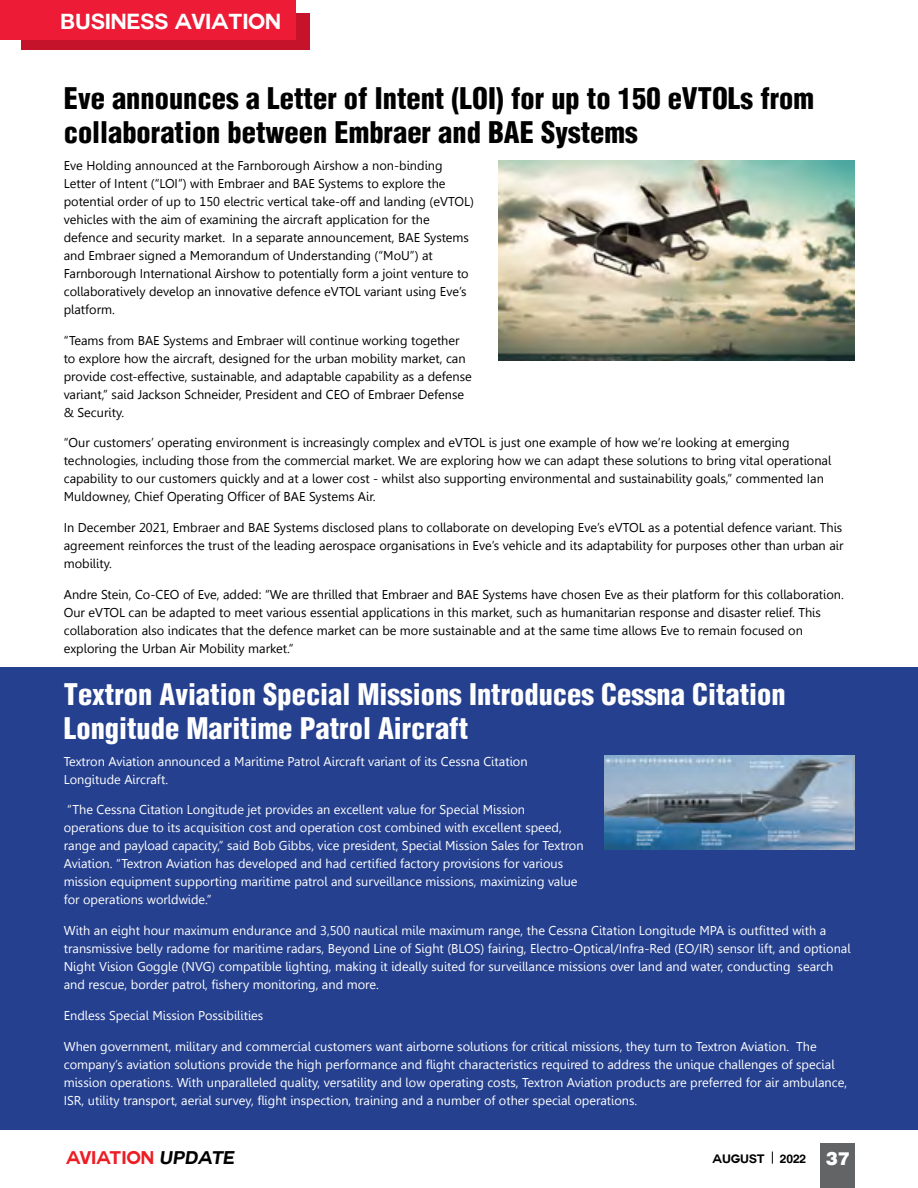
<style>
.page{position:relative;width:918px;height:1188px;background:#fff}
.page>*{position:absolute;margin:0;border:0;box-sizing:border-box;transform-origin:0 0}
.t1{font:900 condensed 28.5px/34.2px "Context Black Condensed S Si";color:#000}
.t2{font:900 condensed 28.5px/34.2px "Context Black Condensed S Si";color:#fff}
.t3{font:700 21.3px "Couture";color:#fff}
.t4{font:700 18px "Couture";color:#ed1d24}
.t5{font:12.75px/18px "Gisha";color:#000}
.t6{font:12.75px/18px "Gisha";color:#fff}
.t7{font:700 12px "Couture";color:#000}
.s1{font-style:italic;color:#000}
.s2{font-family:"Context Black S Si";font-weight:900;font-size:18px;color:#fff}
</style>
<div class="page">
<div style="left:0;top:667px;width:918px;height:463px;background:#25408f"></div>
<div style="left:22px;top:14px;width:288px;height:36px;background:#c4132a"></div>
<div style="left:0;top:0;width:296px;height:39px;background:#ed1b35"></div>
<img style="left:498px;top:160px;width:356px;height:200px">
<img style="left:605px;top:755px;width:249px;height:94px">
<div style="left:820px;top:1144px;width:35px;height:44px;background:#636466"></div>
<svg style="left:772px;top:1152px;width:1px;height:12px"></svg>
<h2 class="t3" style="left:60px;top:11px;width:222px">BUSINESS AVIATION</h2>
<h1 class="t1" style="left:64px;top:81px;width:752px">Eve announces a Letter of Intent (LOI) for up to 150 eVTOLs from collaboration between Embraer and BAE Systems</h1>
<p class="t5" style="left:64px;top:156px;width:412px">Eve Holding announced at the Farnborough Airshow a non-binding Letter of Intent (“LOI”) with Embraer and BAE Systems to explore the potential order of up to 150 electric vertical take-off and landing (eVTOL) vehicles with the aim of examining the aircraft application for the defence and security market. In a separate announcement, BAE Systems and Embraer signed a Memorandum of Understanding (“MoU”) at Farnborough International Airshow to potentially form a joint venture to collaboratively develop an innovative defence eVTOL variant using Eve’s platform.</p>
<p class="t5" style="left:64px;top:331px;width:410px">“Teams from BAE Systems and Embraer will continue working together to explore how the aircraft, designed for the urban mobility market, can provide cost-effective, sustainable, and adaptable capability as a defense variant,” said Jackson Schneider, President and CEO of Embraer Defense &amp; Security.</p>
<p class="t5" style="left:64px;top:434px;width:769px">“Our customers’ operating environment is increasingly complex and eVTOL is just one example of how we’re looking at emerging technologies, including those from the commercial market. We are exploring how we can adapt these solutions to bring vital operational capability to our customers quickly and at a lower cost - whilst also supporting environmental and sustainability goals,” commented Ian Muldowney, Chief Operating Officer of BAE Systems Air.</p>
<p class="t5" style="left:64px;top:519px;width:781px;text-align:justify">In December 2021, Embraer and BAE Systems disclosed plans to collaborate on developing Eve’s eVTOL as a potential defence variant. This agreement reinforces the trust of the leading aerospace organisations in Eve’s vehicle and its adaptability for purposes other than urban air mobility.</p>
<p class="t5" style="left:64px;top:585px;width:782px">Andre Stein, Co-CEO of Eve, added: “We are thrilled that Embraer and BAE Systems have chosen Eve as their platform for this collaboration.<br>Our eVTOL can be adapted to meet various essential applications in this market, such as humanitarian response and disaster relief. This collaboration also indicates that the defence market can be more sustainable and at the same time allows Eve to remain focused on exploring the Urban Air Mobility market.”</p>
<h1 class="t2" style="left:64px;top:677px;width:723px">Textron Aviation Special Missions Introduces Cessna Citation<br>Longitude Maritime Patrol Aircraft</h1>
<p class="t6" style="left:64px;top:752px;width:465px">Textron Aviation announced a Maritime Patrol Aircraft variant of its Cessna Citation<br>Longitude Aircraft.</p>
<p class="t6" style="left:64px;top:801px;width:521px">“The Cessna Citation Longitude jet provides an excellent value for Special Mission operations due to its acquisition cost and operation cost combined with excellent speed, range and payload capacity,” said Bob Gibbs, vice president, Special Mission Sales for Textron Aviation. “Textron Aviation has developed and had certified factory provisions for various mission equipment supporting maritime patrol and surveillance missions, maximizing value for operations worldwide.”</p>
<p class="t6" style="left:64px;top:922px;width:788px">With an eight hour maximum endurance and 3,500 nautical mile maximum range, the Cessna Citation Longitude MPA is outfitted with a transmissive belly radome for maritime radars, Beyond Line of Sight (BLOS) fairing, Electro-Optical/Infra-Red (EO/IR) sensor lift, and optional Night Vision Goggle (NVG) compatible lighting, making it ideally suited for surveillance missions over land and water, conducting search and rescue, border patrol, fishery monitoring, and more.</p>
<p class="t6" style="left:64px;top:1006px;width:201px">Endless Special Mission Possibilities</p>
<p class="t6" style="left:64px;top:1037px;width:785px">When government, military and commercial customers want airborne solutions for critical missions, they turn to Textron Aviation. The company’s aviation solutions provide the high performance and flight characteristics required to address the unique challenges of special mission operations. With unparalleled quality, versatility and low operating costs, Textron Aviation products are preferred for air ambulance, ISR, utility transport, aerial survey, flight inspection, training and a number of other special operations.</p>
<h3 class="t4" style="left:66px;top:1149px;width:170px">AVIATION <span class="s1">UPDATE</span></h3>
<p class="t7" style="left:712px;top:1153px;width:54px">AUGUST</p>
<p class="t7" style="left:780px;top:1153px;width:71px">2022 <span class="s2">37</span></p>
</div>
